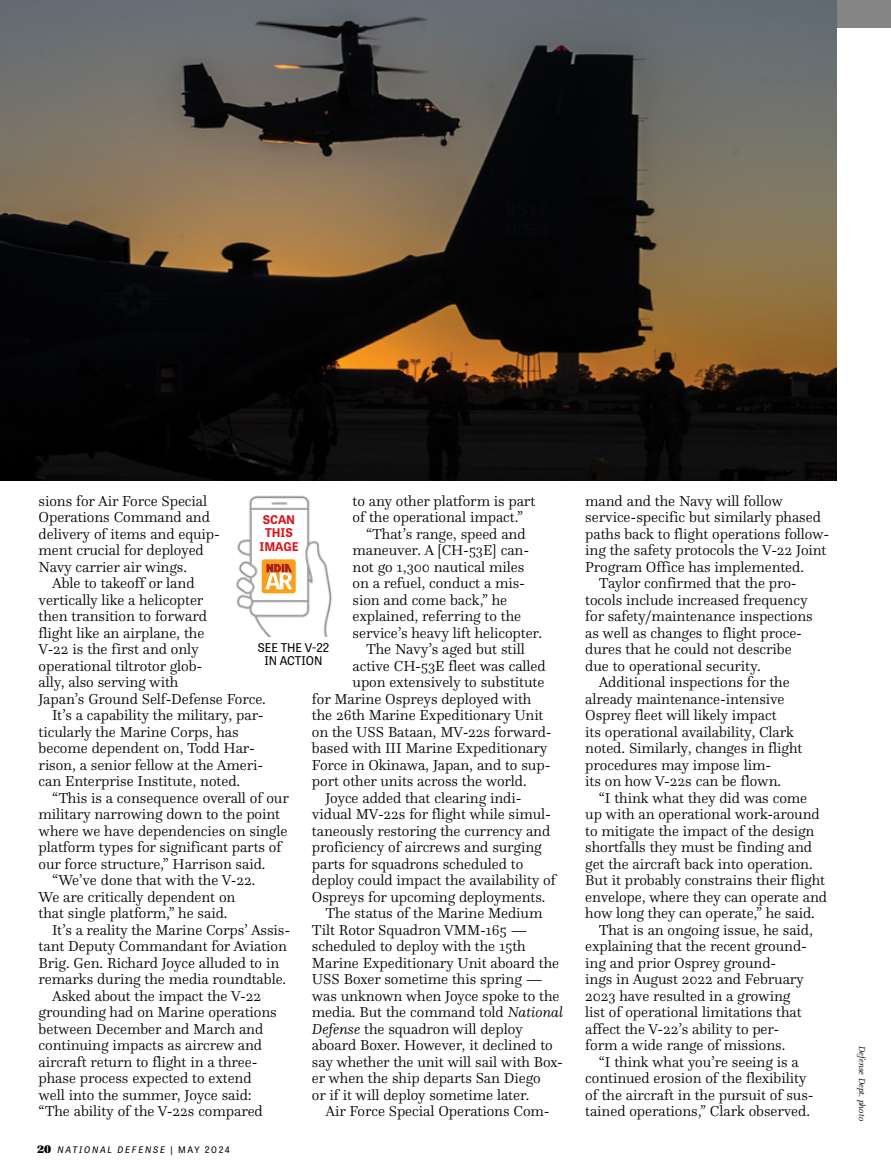
<style>
.page{position:relative;width:891px;height:1175px;background:#fff}
.page>*{position:absolute;margin:0;border:0;box-sizing:border-box;transform-origin:0 0}
.t1{font:300 15px "Questa";letter-spacing:-.005em;color:#000}
.t2{font:12px/13.5px "Tablet Gothic";color:#000;text-align:center}
.t3{font:700 12px/13.5px "Tablet Gothic";color:#d71920;text-align:center}
.t4{font:italic 9px "Tablet Gothic";letter-spacing:.195em;color:#000}
.t5{font:italic 300 9px "Questa";color:#000}
.s1{font-style:italic}
.s2{font-family:"Utopia Std Black Headline";font-style:normal;font-size:12px}
.s3{font-style:normal}
</style>
<div class="page">
<div style="left:0;top:0;width:891px;height:27px;background:#868585"></div>
<img style="left:0;top:0;width:837px;height:480px">
<img style="left:236px;top:495px;width:96px;height:141px">
<div style="left:262px;top:559px;width:34px;height:34px;background:#f99f1c;border-radius:3px"></div>
<svg style="left:265px;top:564px;width:27px;height:25px"></svg>
<p class="t1" style="left:353px;top:491px;width:184px">to any other platform is part</p>
<p class="t1" style="left:353px;top:508px;width:172px">of the operational impact.”</p>
<p class="t1" style="left:366px;top:524px;width:161px">“That’s range, speed and</p>
<p class="t1" style="left:353px;top:541px;width:178px">maneuver. A [CH-53E] can-</p>
<p class="t1" style="left:353px;top:557px;width:173px">not go 1,300 nautical miles</p>
<p class="t1" style="left:353px;top:574px;width:174px">on a refuel, conduct a mis-</p>
<p class="t1" style="left:353px;top:590px;width:156px">sion and come back,” he</p>
<p class="t1" style="left:353px;top:607px;width:170px">explained, referring to the</p>
<p class="t1" style="left:353px;top:623px;width:191px">service’s heavy lift helicopter.</p>
<p class="t1" style="left:366px;top:640px;width:160px">The Navy’s aged but still</p>
<p class="t1" style="left:353px;top:656px;width:195px">active CH-53E fleet was called</p>
<p class="t1" style="left:353px;top:673px;width:193px">upon extensively to substitute</p>
<p class="t1" style="left:312px;top:689px;width:221px">for Marine Ospreys deployed with</p>
<p class="t1" style="left:312px;top:706px;width:233px">the 26th Marine Expeditionary Unit</p>
<p class="t1" style="left:312px;top:722px;width:241px">on the USS Bataan, MV-22s forward-</p>
<p class="t1" style="left:312px;top:739px;width:237px">based with III Marine Expeditionary</p>
<p class="t1" style="left:312px;top:755px;width:240px">Force in Okinawa, Japan, and to sup-</p>
<p class="t1" style="left:312px;top:772px;width:216px">port other units across the world.</p>
<p class="t1" style="left:325px;top:788px;width:198px">Joyce added that clearing indi-</p>
<p class="t1" style="left:312px;top:805px;width:241px">vidual MV-22s for flight while simul-</p>
<p class="t1" style="left:312px;top:821px;width:240px">taneously restoring the currency and</p>
<p class="t1" style="left:312px;top:838px;width:231px">proficiency of aircrews and surging</p>
<p class="t1" style="left:312px;top:854px;width:213px">parts for squadrons scheduled to</p>
<p class="t1" style="left:312px;top:871px;width:245px">deploy could impact the availability of</p>
<p class="t1" style="left:312px;top:887px;width:235px">Ospreys for upcoming deployments.</p>
<p class="t1" style="left:325px;top:904px;width:219px">The status of the Marine Medium</p>
<p class="t1" style="left:312px;top:920px;width:217px">Tilt Rotor Squadron VMM-165 —</p>
<p class="t1" style="left:312px;top:937px;width:215px">scheduled to deploy with the 15th</p>
<p class="t1" style="left:312px;top:953px;width:249px">Marine Expeditionary Unit aboard the</p>
<p class="t1" style="left:312px;top:970px;width:233px">USS Boxer sometime this spring —</p>
<p class="t1" style="left:312px;top:986px;width:249px">was unknown when Joyce spoke to the</p>
<p class="t1" style="left:312px;top:1003px;width:253px">media. But the command told <span class="s1">National</span></p>
<p class="t1" style="left:312px;top:1019px;width:212px"><span class="s1">Defense</span> the squadron will deploy</p>
<p class="t1" style="left:312px;top:1036px;width:242px">aboard Boxer. However, it declined to</p>
<p class="t1" style="left:312px;top:1052px;width:253px">say whether the unit will sail with Box-</p>
<p class="t1" style="left:312px;top:1069px;width:230px">er when the ship departs San Diego</p>
<p class="t1" style="left:312px;top:1085px;width:219px">or if it will deploy sometime later.</p>
<p class="t1" style="left:325px;top:1102px;width:226px">Air Force Special Operations Com-</p>
<p class="t1" style="left:39px;top:491px;width:170px">sions for Air Force Special</p>
<p class="t1" style="left:39px;top:508px;width:173px">Operations Command and</p>
<p class="t1" style="left:39px;top:524px;width:183px">delivery of items and equip-</p>
<p class="t1" style="left:39px;top:541px;width:167px">ment crucial for deployed</p>
<p class="t1" style="left:39px;top:557px;width:150px">Navy carrier air wings.</p>
<p class="t1" style="left:52px;top:574px;width:144px">Able to takeoff or land</p>
<p class="t1" style="left:39px;top:590px;width:166px">vertically like a helicopter</p>
<p class="t1" style="left:39px;top:607px;width:170px">then transition to forward</p>
<p class="t1" style="left:39px;top:623px;width:167px">flight like an airplane, the</p>
<p class="t1" style="left:39px;top:640px;width:162px">V-22 is the first and only</p>
<p class="t1" style="left:39px;top:656px;width:165px">operational tiltrotor glob-</p>
<p class="t1" style="left:39px;top:673px;width:141px">ally, also serving with</p>
<p class="t1" style="left:39px;top:689px;width:229px">Japan’s Ground Self-Defense Force.</p>
<p class="t1" style="left:52px;top:706px;width:213px">It’s a capability the military, par-</p>
<p class="t1" style="left:39px;top:722px;width:202px">ticularly the Marine Corps, has</p>
<p class="t1" style="left:39px;top:739px;width:218px">become dependent on, Todd Har-</p>
<p class="t1" style="left:39px;top:755px;width:226px">rison, a senior fellow at the Ameri-</p>
<p class="t1" style="left:39px;top:772px;width:203px">can Enterprise Institute, noted.</p>
<p class="t1" style="left:52px;top:788px;width:238px">“This is a consequence overall of our</p>
<p class="t1" style="left:39px;top:805px;width:243px">military narrowing down to the point</p>
<p class="t1" style="left:39px;top:821px;width:250px">where we have dependencies on single</p>
<p class="t1" style="left:39px;top:838px;width:244px">platform types for significant parts of</p>
<p class="t1" style="left:39px;top:854px;width:228px">our force structure,” Harrison said.</p>
<p class="t1" style="left:52px;top:871px;width:205px">“We’ve done that with the V-22.</p>
<p class="t1" style="left:39px;top:887px;width:198px">We are critically dependent on</p>
<p class="t1" style="left:39px;top:904px;width:190px">that single platform,” he said.</p>
<p class="t1" style="left:52px;top:920px;width:240px">It’s a reality the Marine Corps’ Assis-</p>
<p class="t1" style="left:39px;top:937px;width:250px">tant Deputy Commandant for Aviation</p>
<p class="t1" style="left:39px;top:953px;width:242px">Brig. Gen. Richard Joyce alluded to in</p>
<p class="t1" style="left:39px;top:970px;width:249px">remarks during the media roundtable.</p>
<p class="t1" style="left:52px;top:986px;width:211px">Asked about the impact the V-22</p>
<p class="t1" style="left:39px;top:1003px;width:240px">grounding had on Marine operations</p>
<p class="t1" style="left:39px;top:1019px;width:226px">between December and March and</p>
<p class="t1" style="left:39px;top:1036px;width:225px">continuing impacts as aircrew and</p>
<p class="t1" style="left:39px;top:1052px;width:221px">aircraft return to flight in a three-</p>
<p class="t1" style="left:39px;top:1069px;width:215px">phase process expected to extend</p>
<p class="t1" style="left:39px;top:1085px;width:215px">well into the summer, Joyce said:</p>
<p class="t1" style="left:39px;top:1102px;width:226px">“The ability of the V-22s compared</p>
<p class="t3" style="left:259px;top:512px;width:41px">SCAN<br>THIS<br>IMAGE</p>
<p class="t2" style="left:258px;top:640px;width:73px">SEE THE V-22<br>IN ACTION</p>
<p class="t4" style="left:37px;top:1143px;width:194px"><span class="s2">20</span> NATIONAL DEFENSE <span class="s3">| MAY 2024</span></p>
<p class="t1" style="left:585px;top:491px;width:199px">mand and the Navy will follow</p>
<p class="t1" style="left:585px;top:508px;width:237px">service-specific but similarly phased</p>
<p class="t1" style="left:585px;top:524px;width:245px">paths back to flight operations follow-</p>
<p class="t1" style="left:585px;top:541px;width:243px">ing the safety protocols the V-22 Joint</p>
<p class="t1" style="left:585px;top:557px;width:220px">Program Office has implemented.</p>
<p class="t1" style="left:599px;top:574px;width:199px">Taylor confirmed that the pro-</p>
<p class="t1" style="left:585px;top:590px;width:224px">tocols include increased frequency</p>
<p class="t1" style="left:585px;top:607px;width:229px">for safety/maintenance inspections</p>
<p class="t1" style="left:585px;top:623px;width:218px">as well as changes to flight proce-</p>
<p class="t1" style="left:585px;top:640px;width:208px">dures that he could not describe</p>
<p class="t1" style="left:585px;top:656px;width:177px">due to operational security.</p>
<p class="t1" style="left:599px;top:673px;width:192px">Additional inspections for the</p>
<p class="t1" style="left:585px;top:689px;width:201px">already maintenance-intensive</p>
<p class="t1" style="left:585px;top:706px;width:193px">Osprey fleet will likely impact</p>
<p class="t1" style="left:585px;top:722px;width:210px">its operational availability, Clark</p>
<p class="t1" style="left:585px;top:739px;width:219px">noted. Similarly, changes in flight</p>
<p class="t1" style="left:585px;top:755px;width:188px">procedures may impose lim-</p>
<p class="t1" style="left:585px;top:772px;width:197px">its on how V-22s can be flown.</p>
<p class="t1" style="left:599px;top:788px;width:210px">“I think what they did was come</p>
<p class="t1" style="left:585px;top:805px;width:236px">up with an operational work-around</p>
<p class="t1" style="left:585px;top:821px;width:231px">to mitigate the impact of the design</p>
<p class="t1" style="left:585px;top:838px;width:228px">shortfalls they must be finding and</p>
<p class="t1" style="left:585px;top:854px;width:229px">get the aircraft back into operation.</p>
<p class="t1" style="left:585px;top:871px;width:241px">But it probably constrains their flight</p>
<p class="t1" style="left:585px;top:887px;width:243px">envelope, where they can operate and</p>
<p class="t1" style="left:585px;top:904px;width:231px">how long they can operate,” he said.</p>
<p class="t1" style="left:599px;top:920px;width:216px">That is an ongoing issue, he said,</p>
<p class="t1" style="left:585px;top:937px;width:223px">explaining that the recent ground-</p>
<p class="t1" style="left:585px;top:953px;width:193px">ing and prior Osprey ground-</p>
<p class="t1" style="left:585px;top:970px;width:220px">ings in August 2022 and February</p>
<p class="t1" style="left:585px;top:986px;width:207px">2023 have resulted in a growing</p>
<p class="t1" style="left:585px;top:1003px;width:218px">list of operational limitations that</p>
<p class="t1" style="left:585px;top:1019px;width:196px">affect the V-22’s ability to per-</p>
<p class="t1" style="left:585px;top:1036px;width:202px">form a wide range of missions.</p>
<p class="t1" style="left:599px;top:1052px;width:202px">“I think what you’re seeing is a</p>
<p class="t1" style="left:585px;top:1069px;width:223px">continued erosion of the flexibility</p>
<p class="t1" style="left:585px;top:1085px;width:230px">of the aircraft in the pursuit of sus-</p>
<p class="t1" style="left:585px;top:1102px;width:226px">tained operations,” Clark observed.</p>
<p class="t5" style="left:868px;top:1046px;width:76px;rotate:90deg">Defense Dept. photo</p>
</div>
